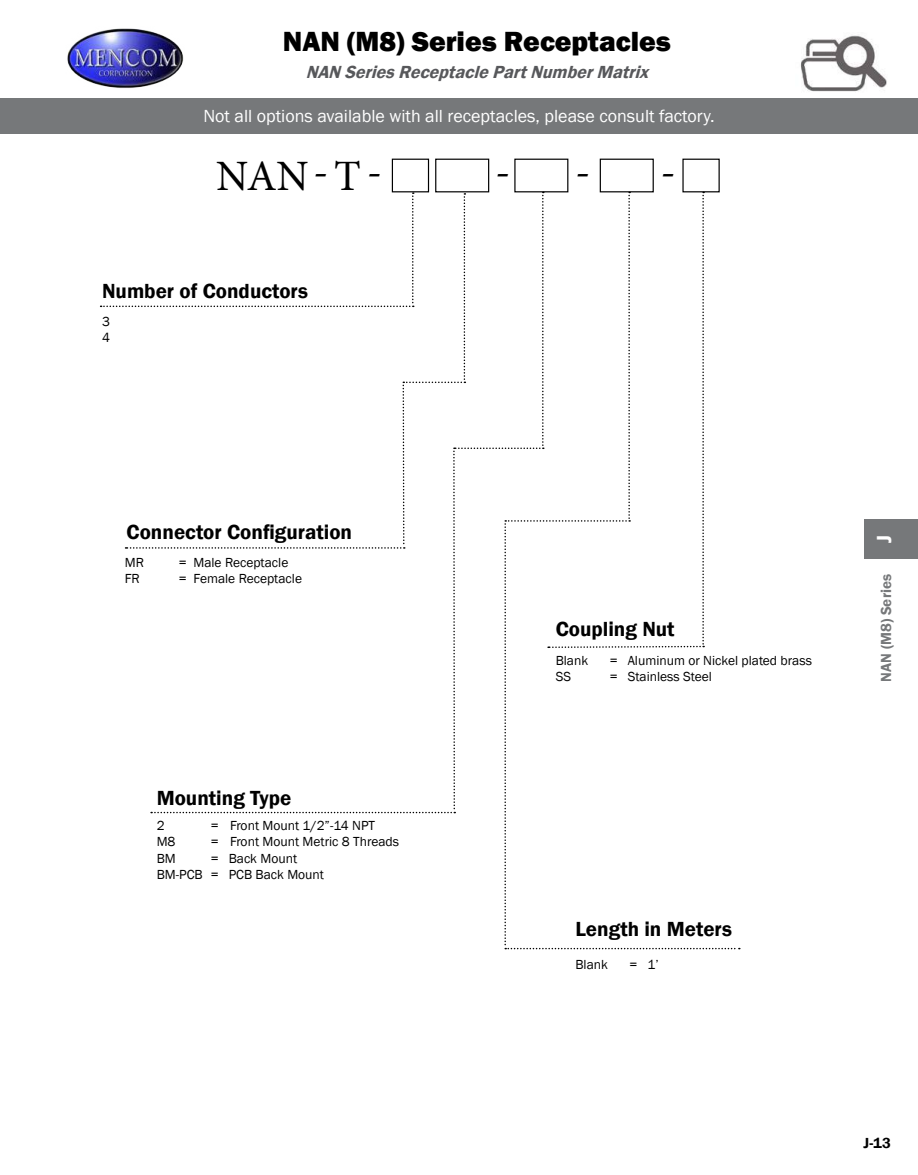
<style>
.page{position:relative;width:918px;height:1175px;background:#fff}
.page>*{position:absolute;margin:0;border:0;box-sizing:border-box;transform-origin:0 0}
.t1{font:43.35px "Minion Pro";color:#000}
.t2{font:800 28.5px "Franklin Gothic";color:#000}
.t3{font:600 21px "Franklin Gothic";color:#000}
.t4{font:600 21px "Franklin Gothic";color:#fff}
.t5{font:18px "Franklin Gothic";color:#fff}
.t6{font:italic 600 18px "Franklin Gothic";color:#57585b}
.t7{font:600 15px "Franklin Gothic";color:#76787a}
.t8{font:600 15px "Franklin Gothic";color:#000}
.t9{font:13.5px/16.2px "Franklin Gothic";color:#000}
</style>
<div class="page">
<img style="left:67px;top:28px;width:117px;height:60px">
<div style="left:864px;top:519px;width:54px;height:40px;background:#76787a"></div>
<div style="left:0;top:98px;width:918px;height:36px;background:#76787a"></div>
<div style="left:392px;top:159px;width:37px;height:33px;border:1px solid #000"></div>
<div style="left:682px;top:159px;width:38px;height:33px;border:1px solid #000"></div>
<div style="left:435px;top:159px;width:54px;height:33px;border:1px solid #000"></div>
<div style="left:514px;top:159px;width:54px;height:33px;border:1px solid #000"></div>
<div style="left:600px;top:159px;width:54px;height:33px;border:1px solid #000"></div>
<svg style="left:101px;top:192px;width:639px;height:757px"></svg>
<img style="left:801px;top:35px;width:86px;height:57px">
<h2 class="t2" style="left:283px;top:23px;width:390px">NAN (M8) Series Receptacles</h2>
<h3 class="t6" style="left:306px;top:60px;width:350px">NAN SeriesReceptaclePartNumberMatrix</h3>
<h3 class="t5" style="left:203px;top:105px;width:513px">Not all options available with all receptacles, please consult factory.</h3>
<h1 class="t1" style="left:334px;top:147px;width:28px">T</h1>
<h1 class="t1" style="left:216px;top:147px;width:167px">NAN- -</h1>
<h3 class="t3" style="left:102px;top:278px;width:207px">Number of Conductors</h3>
<p class="t9" style="left:102px;top:313px;width:9px">3<br>4</p>
<h1 class="t1" style="left:495px;top:142px;width:97px">- -</h1>
<h1 class="t1" style="left:661px;top:142px;width:17px">-</h1>
<h3 class="t3" style="left:127px;top:519px;width:227px">Connector Configuration</h3>
<p class="t9" style="left:125px;top:555px;width:21px">MR</p>
<p class="t9" style="left:179px;top:555px;width:111px">= Male Receptacle</p>
<p class="t9" style="left:125px;top:571px;width:17px">FR</p>
<p class="t9" style="left:179px;top:571px;width:125px">= Female Receptacle</p>
<h3 class="t3" style="left:157px;top:784px;width:136px">Mounting Type</h3>
<p class="t9" style="left:157px;top:817px;width:9px">2</p>
<p class="t9" style="left:211px;top:817px;width:166px">= Front Mount 1/2”-14 NPT</p>
<p class="t9" style="left:157px;top:834px;width:20px">M8</p>
<p class="t9" style="left:211px;top:834px;width:190px">= Front Mount Metric 8 Threads</p>
<p class="t9" style="left:157px;top:850px;width:21px">BM</p>
<p class="t9" style="left:157px;top:850px;width:169px;text-indent:54px">= Back Mount<br>BM-PCB = PCB Back Mount</p>
<h3 class="t3" style="left:556px;top:616px;width:120px">Coupling Nut</h3>
<p class="t9" style="left:556px;top:653px;width:34px">Blank</p>
<p class="t9" style="left:610px;top:653px;width:204px">= Aluminum or Nickel plated brass</p>
<p class="t9" style="left:556px;top:669px;width:17px">SS</p>
<p class="t9" style="left:610px;top:669px;width:104px">= Stainless Steel</p>
<h3 class="t4" style="left:871px;top:543px;width:10px;rotate:-90deg">J</h3>
<p class="t7" style="left:877px;top:681px;width:109px;rotate:-90deg">NAN (M8) Series</p>
<h3 class="t3" style="left:575px;top:916px;width:158px">Length in Meters</h3>
<p class="t9" style="left:575px;top:956px;width:34px">Blank</p>
<p class="t9" style="left:629px;top:956px;width:31px">= 1’</p>
<p class="t8" style="left:864px;top:1133px;width:29px">J-13</p>
</div>
